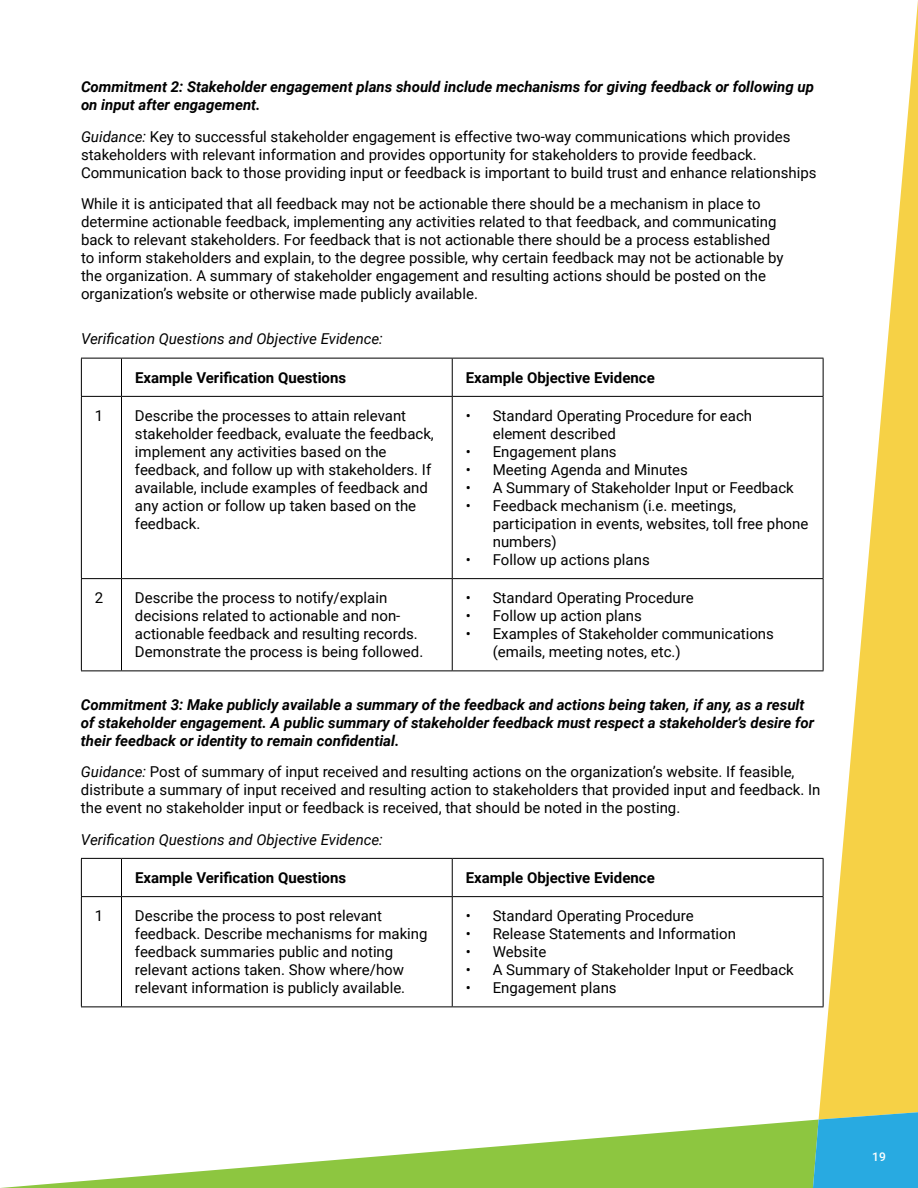
<style>
.page{position:relative;width:918px;height:1188px;background:#fff}
.page>*{position:absolute;margin:0;border:0;box-sizing:border-box;transform-origin:0 0}
.t1{font:15px/18px "Roboto";color:#000}
.t2{font:italic 700 15px/18px "Roboto";color:#000}
.t3{font:700 15px "Roboto";color:#000}
.t4{font:italic 15px "Roboto";color:#000}
.t5{font:500 12px "Roboto";color:#fff}
.s1{font-style:italic}
</style>
<div class="page">
<svg style="left:1px;top:1120px;width:812px;height:68px"></svg>
<svg style="left:819px;top:1px;width:99px;height:1111px"></svg>
<svg style="left:813px;top:1112px;width:105px;height:76px"></svg>
<hr style="left:81px;top:358px;width:41px;height:1px;background:#000">
<hr style="left:81px;top:358px;width:1px;height:38px;background:#000">
<hr style="left:122px;top:358px;width:330px;height:1px;background:#000">
<hr style="left:121px;top:358px;width:1px;height:38px;background:#000">
<hr style="left:452px;top:358px;width:372px;height:1px;background:#000">
<hr style="left:452px;top:358px;width:1px;height:38px;background:#000">
<hr style="left:823px;top:358px;width:1px;height:38px;background:#000">
<hr style="left:81px;top:396px;width:41px;height:1px;background:#000">
<hr style="left:81px;top:397px;width:1px;height:181px;background:#000">
<hr style="left:122px;top:396px;width:330px;height:1px;background:#000">
<hr style="left:121px;top:397px;width:1px;height:181px;background:#000">
<hr style="left:452px;top:396px;width:372px;height:1px;background:#000">
<hr style="left:452px;top:397px;width:1px;height:181px;background:#000">
<hr style="left:823px;top:397px;width:1px;height:181px;background:#000">
<hr style="left:81px;top:578px;width:41px;height:1px;background:#000">
<hr style="left:81px;top:579px;width:1px;height:91px;background:#000">
<hr style="left:122px;top:578px;width:330px;height:1px;background:#000">
<hr style="left:121px;top:579px;width:1px;height:91px;background:#000">
<hr style="left:452px;top:578px;width:372px;height:1px;background:#000">
<hr style="left:452px;top:579px;width:1px;height:91px;background:#000">
<hr style="left:823px;top:579px;width:1px;height:91px;background:#000">
<hr style="left:81px;top:670px;width:41px;height:1px;background:#000">
<hr style="left:122px;top:670px;width:330px;height:1px;background:#000">
<hr style="left:452px;top:670px;width:372px;height:1px;background:#000">
<hr style="left:81px;top:858px;width:41px;height:1px;background:#000">
<hr style="left:81px;top:859px;width:1px;height:37px;background:#000">
<hr style="left:122px;top:858px;width:330px;height:1px;background:#000">
<hr style="left:121px;top:859px;width:1px;height:37px;background:#000">
<hr style="left:452px;top:858px;width:372px;height:1px;background:#000">
<hr style="left:452px;top:859px;width:1px;height:37px;background:#000">
<hr style="left:823px;top:859px;width:1px;height:37px;background:#000">
<hr style="left:81px;top:896px;width:41px;height:1px;background:#000">
<hr style="left:81px;top:897px;width:1px;height:109px;background:#000">
<hr style="left:122px;top:896px;width:330px;height:1px;background:#000">
<hr style="left:121px;top:897px;width:1px;height:109px;background:#000">
<hr style="left:452px;top:896px;width:372px;height:1px;background:#000">
<hr style="left:452px;top:897px;width:1px;height:109px;background:#000">
<hr style="left:823px;top:897px;width:1px;height:109px;background:#000">
<hr style="left:81px;top:1006px;width:41px;height:1px;background:#000">
<hr style="left:122px;top:1006px;width:330px;height:1px;background:#000">
<hr style="left:452px;top:1006px;width:372px;height:1px;background:#000">
<p class="t2" style="left:81px;top:77px;width:734px">Commitment 2: Stakeholder engagement plans should include mechanisms for giving feedback or following up on input after engagement.</p>
<p class="t1" style="left:81px;top:127px;width:737px"><span class="s1">Guidance:</span> Key to successful stakeholder engagement is effective two-way communications which provides stakeholders with relevant information and provides opportunity for stakeholders to provide feedback.<br>Communication back to those providing input or feedback is important to build trust and enhance relationships</p>
<p class="t1" style="left:81px;top:194px;width:704px">While it is anticipated that all feedback may not be actionable there should be a mechanism in place to determine actionable feedback, implementing any activities related to that feedback, and communicating back to relevant stakeholders. For feedback that is not actionable there should be a process established to inform stakeholders and explain, to the degree possible, why certain feedback may not be actionable by the organization. A summary of stakeholder engagement and resulting actions should be posted on the organization’s website or otherwise made publicly available.</p>
<p class="t4" style="left:81px;top:328px;width:303px">Verification Questions and Objective Evidence:</p>
<p class="t3" style="left:135px;top:367px;width:213px">Example Verification Questions</p>
<p class="t3" style="left:466px;top:367px;width:191px">Example Objective Evidence</p>
<p class="t1" style="left:95px;top:406px;width:10px">1</p>
<p class="t1" style="left:135px;top:406px;width:300px">Describe the processes to attain relevant stakeholder feedback, evaluate the feedback, implement any activities based on the feedback, and follow up with stakeholders. If available, include examples of feedback and any action or follow up taken based on the feedback.</p>
<p class="t1" style="left:493px;top:406px;width:261px;text-indent:-27px">• Standard Operating Procedure for each element described</p>
<p class="t1" style="left:466px;top:442px;width:152px">• Engagement plans</p>
<p class="t1" style="left:466px;top:460px;width:224px">• Meeting Agenda and Minutes</p>
<p class="t1" style="left:466px;top:478px;width:330px">• A Summary of Stakeholder Input or Feedback</p>
<p class="t1" style="left:493px;top:496px;width:317px;text-indent:-27px">• Feedback mechanism (i.e. meetings, participation in events, websites, toll free phone numbers)</p>
<p class="t1" style="left:466px;top:550px;width:185px">• Follow up actions plans</p>
<p class="t1" style="left:95px;top:588px;width:10px">2</p>
<p class="t1" style="left:135px;top:588px;width:290px">Describe the process to notify/explain decisions related to actionable and non&shy;actionable feedback and resulting records.<br>Demonstrate the process is being followed.</p>
<p class="t1" style="left:466px;top:588px;width:229px">• Standard Operating Procedure</p>
<p class="t1" style="left:466px;top:606px;width:178px">• Follow up action plans</p>
<p class="t1" style="left:493px;top:624px;width:283px;text-indent:-27px">• Examples of Stakeholder communications (emails, meeting notes, etc.)</p>
<p class="t2" style="left:81px;top:695px;width:735px">Commitment 3: Make publicly available a summary of the feedback and actions being taken, if any, as a result of stakeholder engagement. A public summary of stakeholder feedback must respect a stakeholder’s desire for their feedback or identity to remain confidential.</p>
<p class="t1" style="left:81px;top:762px;width:741px"><span class="s1">Guidance:</span> Post of summary of input received and resulting actions on the organization’s website. If feasible, distribute a summary of input received and resulting action to stakeholders that provided input and feedback. In the event no stakeholder input or feedback is received, that should be noted in the posting.</p>
<p class="t4" style="left:81px;top:829px;width:303px">Verification Questions and Objective Evidence:</p>
<p class="t3" style="left:135px;top:867px;width:213px">Example Verification Questions</p>
<p class="t3" style="left:466px;top:867px;width:191px">Example Objective Evidence</p>
<p class="t1" style="left:95px;top:906px;width:10px">1</p>
<p class="t1" style="left:135px;top:906px;width:294px">Describe the process to post relevant feedback. Describe mechanisms for making feedback summaries public and noting relevant actions taken. Show where/how relevant information is publicly available.</p>
<p class="t1" style="left:466px;top:906px;width:229px">• Standard Operating Procedure</p>
<p class="t1" style="left:466px;top:924px;width:272px">• Release Statements and Information</p>
<p class="t1" style="left:466px;top:942px;width:82px">• Website</p>
<p class="t1" style="left:466px;top:960px;width:330px">• A Summary of Stakeholder Input or Feedback</p>
<p class="t1" style="left:466px;top:978px;width:152px">• Engagement plans</p>
<p class="t5" style="left:872px;top:1149px;width:15px">19</p>
</div>
